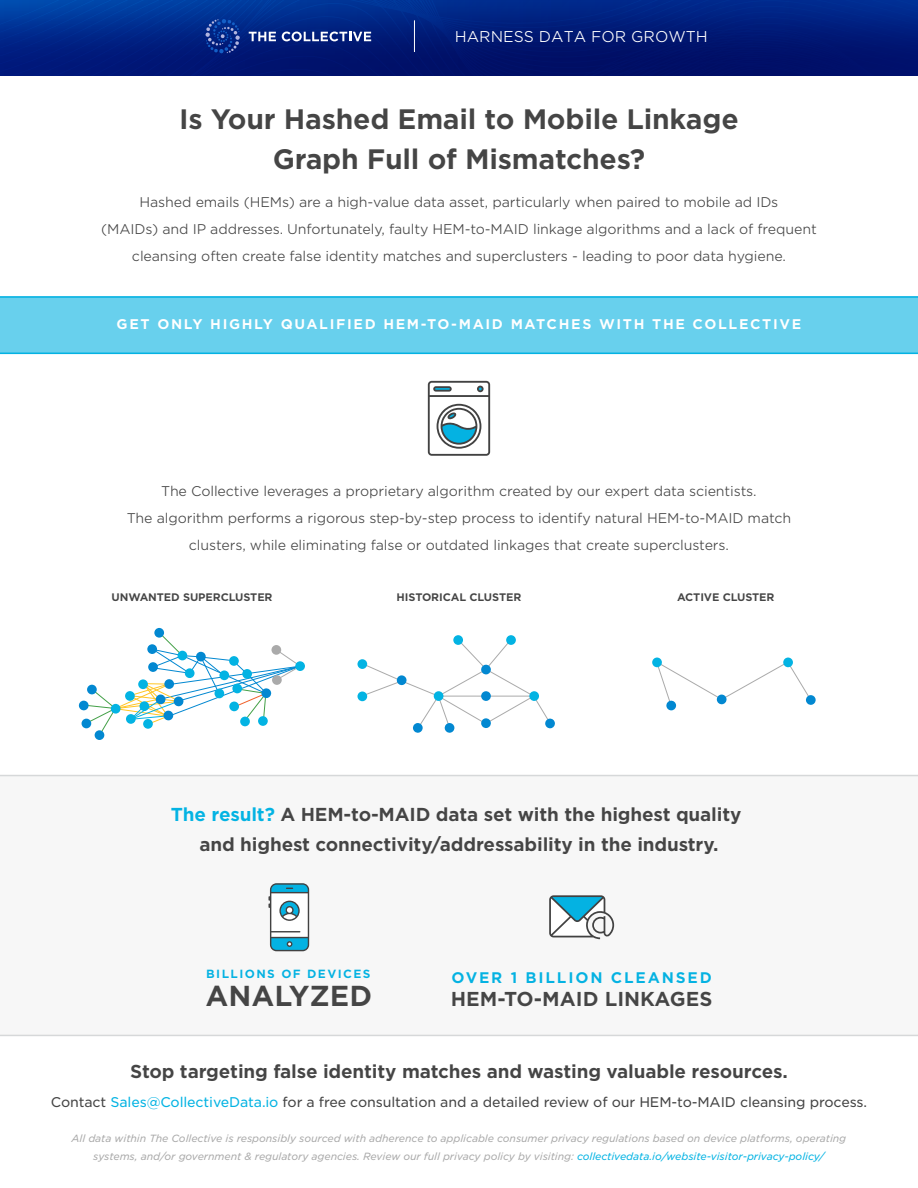
<style>
.page{position:relative;width:918px;height:1188px;background:#fff}
.page>*{position:absolute;margin:0;border:0;box-sizing:border-box;transform-origin:0 0}
.t1{font:700 27.75px "Gotham S Sm";color:#454545}
.t2{font:700 27px/40.5px "Gotham S Sm";letter-spacing:-.01em;color:#454545;text-align:center}
.t3{font:700 19.35px "Gotham S Sm";color:#454545}
.t4{font:700 18px/30px "Gotham S Sm";letter-spacing:-.01em;color:#454545;text-align:center}
.t5{font:300 15px "Gotham S Sm";color:#fff}
.t6{font:700 14.7px "Gotham S Sm";letter-spacing:.12em;color:#04b2e2}
.t7{font:300 13.5px/27px "Gotham S Sm";letter-spacing:-.01em;color:#454545;text-align:center}
.t8{font:13.5px "Gotham S Sm";letter-spacing:-.01em;color:#454545}
.t9{font:700 13.5px "Gotham S Sm";letter-spacing:.12em;color:#fff}
.t10{font:700 11.4px "Gotham S Sm";letter-spacing:.12em;color:#04b2e2}
.t11{font:700 10.5px "Gotham S Sm";letter-spacing:-.01em;color:#454545}
.t12{font:italic 10.05px/18px "Gotham S Sm";letter-spacing:-.01em;color:#aaa;text-align:center}
.s1{color:#03b3e3}
</style>
<div class="page">
<svg style="left:0;top:775px;width:918px;height:261px"></svg>
<svg style="left:0;top:0;width:918px;height:19px;background:#002f91"></svg>
<svg style="left:0;top:19px;width:918px;height:56px;background:#041c77"></svg>
<svg style="left:268px;top:883px;width:41px;height:68px"></svg>
<svg style="left:548px;top:895px;width:66px;height:44px"></svg>
<div style="left:0;top:296px;width:918px;height:58px;background:#68d0ed"></div>
<svg style="left:428px;top:381px;width:62px;height:75px"></svg>
<div style="left:154px;top:628px;width:10px;height:10px;background:#0288d1;border-radius:50%"></div>
<div style="left:295px;top:661px;width:10px;height:10px;background:#03b3e3;border-radius:50%"></div>
<div style="left:95px;top:730px;width:9px;height:10px;background:#0288d1;border-radius:50%"></div>
<svg style="left:79px;top:700px;width:10px;height:11px"></svg>
<svg style="left:83px;top:631px;width:218px;height:105px"></svg>
<div style="left:125px;top:691px;width:10px;height:10px;background:#03b3e3;border-radius:50%"></div>
<div style="left:138px;top:679px;width:10px;height:10px;background:#03b3e3;border-radius:50%"></div>
<div style="left:139px;top:701px;width:10px;height:10px;background:#03b3e3;border-radius:50%"></div>
<div style="left:126px;top:714px;width:10px;height:10px;background:#03b3e3;border-radius:50%"></div>
<div style="left:143px;top:719px;width:10px;height:10px;background:#03b3e3;border-radius:50%"></div>
<div style="left:156px;top:694px;width:10px;height:10px;background:#0288d1;border-radius:50%"></div>
<div style="left:164px;top:679px;width:10px;height:10px;background:#0288d1;border-radius:50%"></div>
<div style="left:174px;top:696px;width:10px;height:11px;background:#0288d1;border-radius:50%"></div>
<div style="left:163px;top:710px;width:10px;height:11px;background:#0288d1;border-radius:50%"></div>
<svg style="left:361px;top:642px;width:187px;height:86px"></svg>
<div style="left:357px;top:659px;width:10px;height:10px;background:#03b3e3;border-radius:50%"></div>
<div style="left:434px;top:691px;width:9px;height:10px;background:#03b3e3;border-radius:50%"></div>
<div style="left:453px;top:635px;width:10px;height:10px;background:#03b3e3;border-radius:50%"></div>
<div style="left:506px;top:635px;width:10px;height:10px;background:#03b3e3;border-radius:50%"></div>
<div style="left:529px;top:691px;width:10px;height:10px;background:#03b3e3;border-radius:50%"></div>
<div style="left:357px;top:692px;width:10px;height:9px;background:#03b3e3;border-radius:50%"></div>
<div style="left:397px;top:675px;width:10px;height:10px;background:#0288d1;border-radius:50%"></div>
<div style="left:413px;top:723px;width:10px;height:10px;background:#0288d1;border-radius:50%"></div>
<div style="left:444px;top:723px;width:11px;height:10px;background:#0288d1;border-radius:50%"></div>
<div style="left:481px;top:718px;width:10px;height:10px;background:#0288d1;border-radius:50%"></div>
<div style="left:545px;top:718px;width:10px;height:11px;background:#0288d1;border-radius:50%"></div>
<div style="left:481px;top:691px;width:10px;height:10px;background:#0288d1;border-radius:50%"></div>
<div style="left:481px;top:664px;width:10px;height:11px;background:#0288d1;border-radius:50%"></div>
<svg style="left:656px;top:664px;width:153px;height:42px"></svg>
<div style="left:652px;top:658px;width:10px;height:9px;background:#03b3e3;border-radius:50%"></div>
<div style="left:783px;top:658px;width:10px;height:9px;background:#03b3e3;border-radius:50%"></div>
<div style="left:666px;top:700px;width:10px;height:11px;background:#0288d1;border-radius:50%"></div>
<div style="left:717px;top:694px;width:10px;height:11px;background:#0288d1;border-radius:50%"></div>
<div style="left:806px;top:695px;width:10px;height:10px;background:#0288d1;border-radius:50%"></div>
<p class="t5" style="left:455px;top:26px;width:255px">HARNESS DATA FOR GROWTH</p>
<h2 class="t2" style="left:179px;top:98px;width:561px">Is Your Hashed Email to Mobile Linkage<br>Graph Full of Mismatches?</h2>
<p class="t7" style="left:101px;top:188px;width:717px">Hashed emails (HEMs) are a high-value data asset, particularly when paired to mobile ad IDs<br>(MAIDs) and IP addresses. Unfortunately, faulty HEM-to-MAID linkage algorithms and a lack of frequent cleansing often create false identity matches and superclusters - leading to poor data hygiene.</p>
<p class="t9" style="left:117px;top:315px;width:686px">GET ONLY HIGHLY QUALIFIED HEM-TO-MAID MATCHES WITH THE COLLECTIVE</p>
<p class="t7" style="left:127px;top:477px;width:666px">The Collective leverages a proprietary algorithm created by our expert data scientists.<br>The algorithm performs a rigorous step-by-step process to identify natural HEM-to-MAID match clusters, while eliminating false or outdated linkages that create superclusters.</p>
<p class="t11" style="left:112px;top:590px;width:162px">UNWANTED SUPERCLUSTER</p>
<p class="t11" style="left:397px;top:590px;width:126px">HISTORICAL CLUSTER</p>
<p class="t11" style="left:677px;top:590px;width:99px">ACTIVE CLUSTER</p>
<h3 class="t4" style="left:171px;top:799px;width:572px"><span class="s1">The result?</span> A HEM-to-MAID data set with the highest quality and highest connectivity/addressability in the industry.</h3>
<p class="t10" style="left:206px;top:966px;width:166px">BILLIONS OF DEVICES</p>
<h1 class="t1" style="left:205px;top:977px;width:168px">ANALYZED</h1>
<p class="t6" style="left:451px;top:968px;width:262px">OVER 1 BILLION CLEANSED</p>
<h3 class="t3" style="left:451px;top:985px;width:263px">HEM-TO-MAID LINKAGES</h3>
<h3 class="t4" style="left:130px;top:1056px;width:659px">Stop targeting false identity matches and wasting valuable resources.</h3>
<p class="t8" style="left:51px;top:1093px;width:818px">Contact <span class="s1">Sales@CollectiveData.io</span> for a free consultation and a detailed review of our HEM-to-MAID cleansing process.</p>
<p class="t12" style="left:72px;top:1129px;width:776px">All data within The Collective is responsibly sourced with adherence to applicable consumer privacy regulations based on device platforms, operating systems, and/or government &amp; regulatory agencies. Review our full privacy policy by visiting: <span class="s1">collectivedata.io/website-visitor-privacy-policy/</span></p>
</div>
